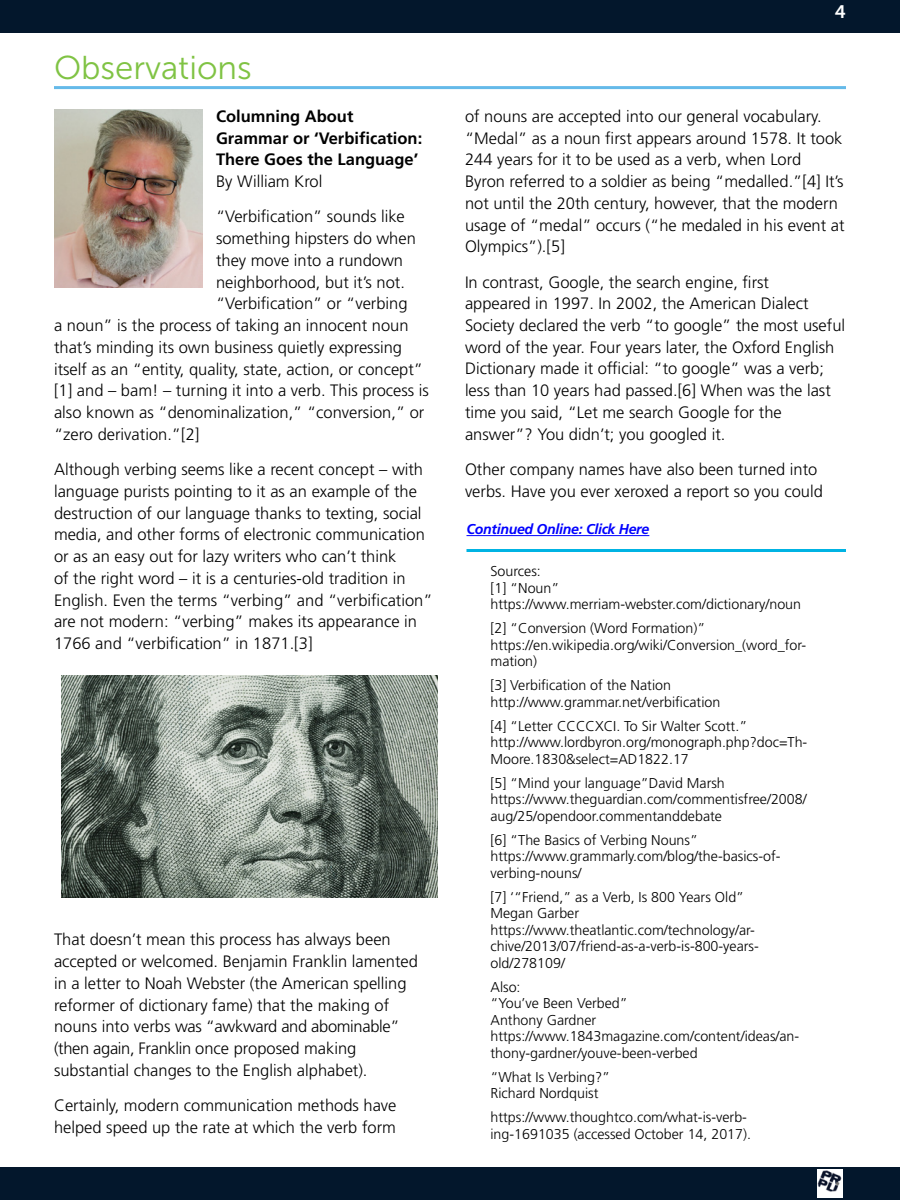
<style>
.page{position:relative;width:900px;height:1200px;background:#fff}
.page>*{position:absolute;margin:0;border:0;box-sizing:border-box;transform-origin:0 0}
.t1{font:33px "Museo Sans 300";color:#80c344}
.t2{font:18px "Museo Sans 700";color:#fff}
.t3{font:300 16.5px/21.8px "Frutiger LT Std";color:#000}
.t4{font:700 16.5px/21.8px "Frutiger LT Std";color:#000}
.t5{font:300 14.25px/16.5px "Frutiger LT Std";color:#000}
.t6{font:italic 700 14.25px "Frutiger LT Std";letter-spacing:-.02em;color:#00f}
</style>
<div class="page">
<div style="left:0;top:0;width:900px;height:33px;background:#03172c"></div>
<div style="left:0;top:1167px;width:900px;height:33px;background:#03172c"></div>
<img style="left:817px;top:1170px;width:25px;height:28px">
<hr style="left:466px;top:549px;width:380px;height:3px;background:#00b3e3">
<hr style="left:54px;top:86px;width:792px;height:3px;background:#65bae9">
<img style="left:54px;top:110px;width:149px;height:178px">
<hr style="left:466px;top:535px;width:183px;height:1px;background:#00f">
<img style="left:62px;top:675px;width:376px;height:223px">
<h1 class="t1" style="left:54px;top:50px;width:199px">Observations</h1>
<p class="t4" style="left:216px;top:105px;width:208px">Columning About<br>Grammar or ‘Verbification:<br>There Goes the Language’</p>
<p class="t3" style="left:216px;top:164px;width:190px;line-height:35.2px">By William Krol “Verbification” sounds like</p>
<p class="t3" style="left:216px;top:228px;width:201px">something hipsters do when</p>
<p class="t3" style="left:216px;top:250px;width:189px">they move into a rundown</p>
<p class="t3" style="left:216px;top:271px;width:190px">neighborhood, but it’s not.</p>
<p class="t3" style="left:216px;top:293px;width:193px">“Verbification” or “verbing</p>
<p class="t3" style="left:54px;top:315px;width:356px">a noun” is the process of taking an innocent noun</p>
<p class="t3" style="left:54px;top:337px;width:350px">that’s minding its own business quietly expressing</p>
<p class="t3" style="left:54px;top:358px;width:371px">itself as an “entity, quality, state, action, or concept”</p>
<p class="t3" style="left:54px;top:380px;width:377px">[1] and – bam! – turning it into a verb. This process is</p>
<p class="t3" style="left:54px;top:402px;width:372px">also known as “denominalization,” “conversion,” or</p>
<p class="t3" style="left:54px;top:424px;width:147px">“zero derivation.”[2]</p>
<p class="t3" style="left:54px;top:459px;width:380px">Although verbing seems like a recent concept – with language purists pointing to it as an example of the destruction of our language thanks to texting, social media, and other forms of electronic communication or as an easy out for lazy writers who can’t think<br>of the right word – it is a centuries-old tradition in English. Even the terms “verbing” and “verbification” are not modern: “verbing” makes its appearance in 1766 and “verbification” in 1871.[3]</p>
<p class="t3" style="left:54px;top:929px;width:365px">That doesn’t mean this process has always been accepted or welcomed. Benjamin Franklin lamented in a letter to Noah Webster (the American spelling reformer of dictionary fame) that the making of nouns into verbs was “awkward and abominable” (then again, Franklin once proposed making substantial changes to the English alphabet).</p>
<p class="t3" style="left:54px;top:1095px;width:344px">Certainly, modern communication methods have helped speed up the rate at which the verb form</p>
<p class="t2" style="left:835px;top:2px;width:13px">4</p>
<p class="t3" style="left:465px;top:105px;width:381px">of nouns are accepted into our general vocabulary. “Medal” as a noun first appears around 1578. It took 244 years for it to be used as a verb, when Lord Byron referred to a soldier as being “medalled.”[4] It’s not until the 20th century, however, that the modern usage of “medal” occurs (“he medaled in his event at Olympics”).[5]</p>
<p class="t3" style="left:465px;top:271px;width:382px">In contrast, Google, the search engine, first<br>appeared in 1997. In 2002, the American Dialect Society declared the verb “to google” the most useful word of the year. Four years later, the Oxford English Dictionary made it official: “to google” was a verb; less than 10 years had passed.[6] When was the last time you said, “Let me search Google for the answer”? You didn’t; you googled it.</p>
<p class="t3" style="left:465px;top:459px;width:359px">Other company names have also been turned into verbs. Have you ever xeroxed a report so you could</p>
<p class="t6" style="left:466px;top:521px;width:184px">Continued Online: Click Here</p>
<p class="t5" style="left:490px;top:563px;width:312px">Sources:<br>[1] “Noun” https://www.merriam-webster.com/dictionary/noun</p>
<p class="t5" style="left:490px;top:620px;width:317px">[2] “Conversion (Word Formation)” https://en.wikipedia.org/wiki/Conversion_(word_for&shy;mation)</p>
<p class="t5" style="left:490px;top:677px;width:231px">[3] Verbification of the Nation http://www.grammar.net/verbification</p>
<p class="t5" style="left:490px;top:718px;width:318px">[4] “Letter CCCCXCI. To Sir Walter Scott.” http://www.lordbyron.org/monograph.php?doc=Th-<br>Moore.1830&amp;select=AD1822.17</p>
<p class="t5" style="left:490px;top:775px;width:318px">[5] “Mind your language”David Marsh https://www.theguardian.com/commentisfree/2008/ aug/25/opendoor.commentanddebate</p>
<p class="t5" style="left:490px;top:832px;width:292px">[6] “The Basics of Verbing Nouns” https://www.grammarly.com/blog/the-basics-of&shy;verbing-nouns/</p>
<p class="t5" style="left:490px;top:889px;width:270px">[7] ‘“Friend,” as a Verb, Is 800 Years Old” Megan Garber https://www.theatlantic.com/technology/ar&shy;chive/2013/07/friend-as-a-verb-is-800-years&shy;old/278109/</p>
<p class="t5" style="left:490px;top:979px;width:310px">Also:<br>“You’ve Been Verbed”<br>Anthony Gardner https://www.1843magazine.com/content/ideas/an&shy;thony-gardner/youve-been-verbed</p>
<p class="t5" style="left:490px;top:1069px;width:121px">“What Is Verbing?”<br>Richard Nordquist</p>
<p class="t5" style="left:490px;top:1109px;width:262px">https://www.thoughtco.com/what-is-verb&shy;ing-1691035 (accessed October 14, 2017).</p>
</div>
